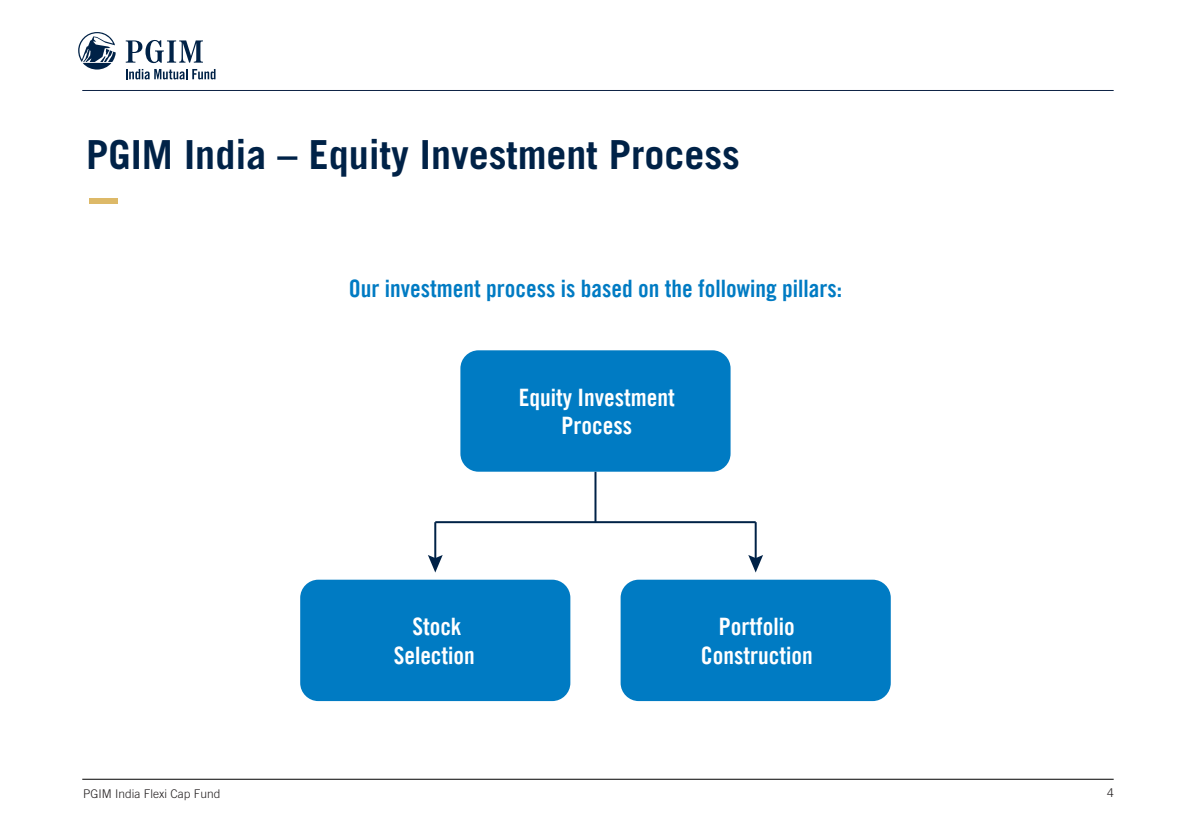
<style>
.page{position:relative;width:1191px;height:840px;background:#fff}
.page>*{position:absolute;margin:0;border:0;box-sizing:border-box;transform-origin:0 0}
.t1{font:700 40px "Trade Gothic LT";color:#002247}
.t2{font:24px/28.8px "Trade Gothic LT Com Bd Cn 20";color:#fff;text-align:center}
.t3{font:24px "Trade Gothic LT Com Bd Cn 20";color:#007bc3}
.t4{font:300 12px "Trade Gothic LT";color:#231f20}
</style>
<div class="page">
<hr style="left:82px;top:90px;width:1031px;height:1px;background:#0e2345">
<hr style="left:82px;top:778px;width:1031px;height:1px;background:#000">
<svg style="left:78px;top:32px;width:38px;height:37px"></svg>
<svg style="left:126px;top:40px;width:77px;height:23px"></svg>
<svg style="left:126px;top:69px;width:89px;height:10px"></svg>
<div style="left:460px;top:350px;width:270px;height:121px;background:#007bc3;border-radius:18px"></div>
<div style="left:300px;top:579px;width:270px;height:121px;background:#007bc3;border-radius:18px"></div>
<div style="left:620px;top:579px;width:270px;height:121px;background:#007bc3;border-radius:18px"></div>
<hr style="left:434px;top:522px;width:2px;height:38px;background:#002247">
<svg style="left:428px;top:554px;width:15px;height:18px"></svg>
<hr style="left:754px;top:522px;width:2px;height:38px;background:#002247">
<svg style="left:748px;top:554px;width:15px;height:18px"></svg>
<hr style="left:594px;top:471px;width:2px;height:51px;background:#002247">
<hr style="left:435px;top:521px;width:320px;height:2px;background:#002247">
<div style="left:89px;top:198px;width:29px;height:5px;background:#ddb968"></div>
<h1 class="t1" style="left:86px;top:130px;width:655px">PGIM India – Equity Investment Process</h1>
<p class="t3" style="left:349px;top:273px;width:495px">Our investment process is based on the following pillars:</p>
<p class="t2" style="left:518px;top:382px;width:157px">Equity Investment<br>Process</p>
<p class="t2" style="left:394px;top:611px;width:83px">Stock<br>Selection</p>
<p class="t2" style="left:701px;top:611px;width:113px">Portfolio<br>Construction</p>
<p class="t4" style="left:83px;top:786px;width:139px">PGIM India Flexi Cap Fund</p>
<p class="t4" style="left:1107px;top:784px;width:8px">4</p>
</div>
